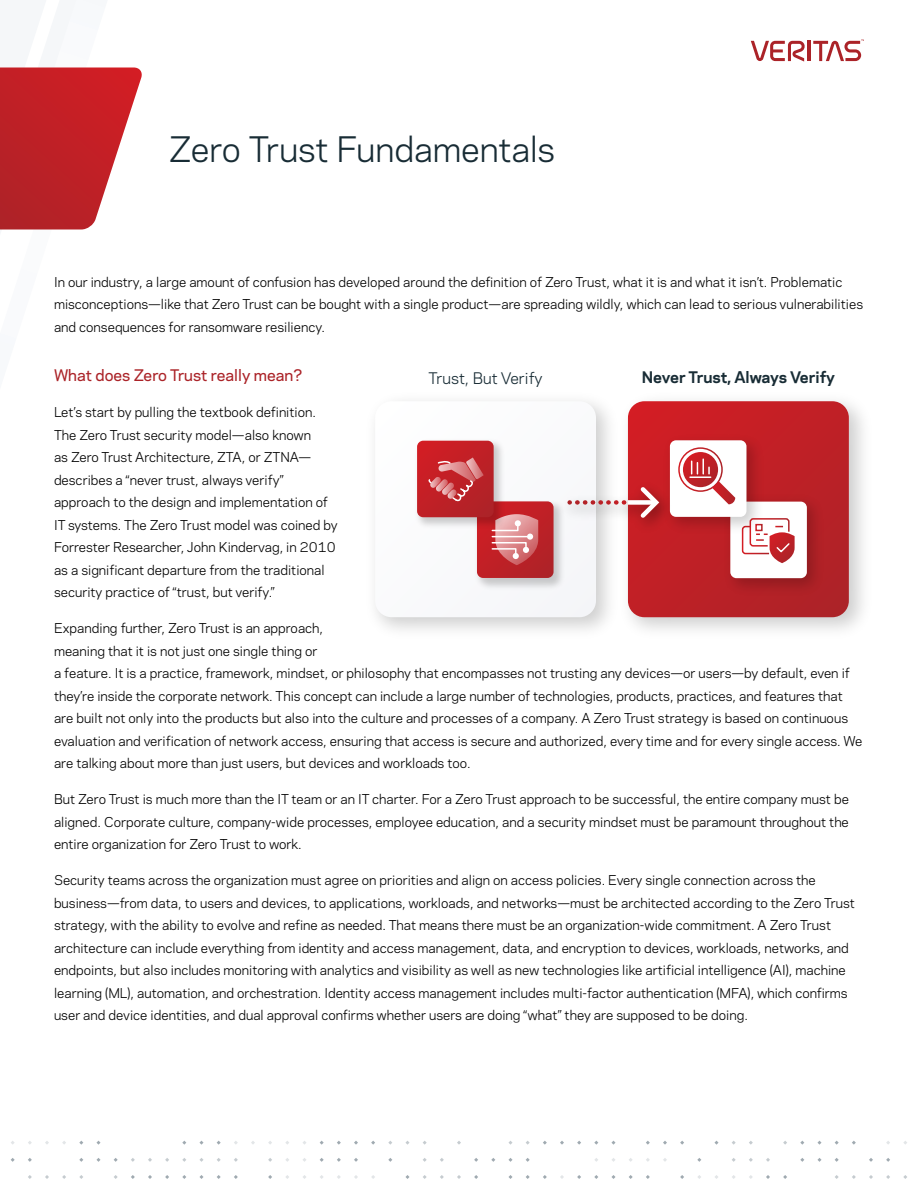
<style>
.page{position:relative;width:918px;height:1188px;background:#fff}
.page>*{position:absolute;margin:0;border:0;box-sizing:border-box;transform-origin:0 0}
.t1{font:33px "Polaris";letter-spacing:-.005em;color:#182c35}
.Paragraph_Title{font:500 15px "Polaris";color:#ab2328}
.t2{font:700 15px "Polaris";color:#182c35}
.t3{font:15px "Polaris";color:#182c35}
.Body_Copy{font:12.75px/22.5px "Polaris";color:#000}
</style>
<div class="page">
<hr style="left:808px;top:41px;width:3px;height:20px;background:#ab2328">
<svg style="left:751px;top:41px;width:54px;height:21px"></svg>
<svg style="left:813px;top:39px;width:51px;height:22px"></svg>
<svg style="left:0;top:67px;width:142px;height:163px"></svg>
<svg style="left:783px;top:1175px;width:4px;height:4px"></svg>
<svg style="left:766px;top:1158px;width:4px;height:4px"></svg>
<svg style="left:766px;top:1175px;width:4px;height:4px"></svg>
<svg style="left:749px;top:1158px;width:4px;height:4px"></svg>
<svg style="left:714px;top:1141px;width:5px;height:4px"></svg>
<svg style="left:697px;top:1158px;width:4px;height:4px"></svg>
<svg style="left:680px;top:1141px;width:4px;height:4px"></svg>
<svg style="left:680px;top:1175px;width:4px;height:4px"></svg>
<svg style="left:663px;top:1141px;width:4px;height:4px"></svg>
<svg style="left:646px;top:1141px;width:4px;height:4px"></svg>
<svg style="left:646px;top:1175px;width:4px;height:4px"></svg>
<svg style="left:629px;top:1175px;width:4px;height:4px"></svg>
<svg style="left:611px;top:1141px;width:5px;height:4px"></svg>
<svg style="left:611px;top:1175px;width:5px;height:4px"></svg>
<svg style="left:594px;top:1175px;width:4px;height:4px"></svg>
<svg style="left:577px;top:1141px;width:4px;height:4px"></svg>
<svg style="left:577px;top:1175px;width:4px;height:4px"></svg>
<svg style="left:560px;top:1141px;width:4px;height:4px"></svg>
<svg style="left:560px;top:1175px;width:4px;height:4px"></svg>
<svg style="left:543px;top:1141px;width:4px;height:4px"></svg>
<svg style="left:543px;top:1175px;width:4px;height:4px"></svg>
<svg style="left:526px;top:1158px;width:4px;height:4px"></svg>
<svg style="left:526px;top:1175px;width:4px;height:4px"></svg>
<svg style="left:508px;top:1141px;width:5px;height:4px"></svg>
<svg style="left:508px;top:1158px;width:5px;height:4px"></svg>
<svg style="left:508px;top:1175px;width:5px;height:4px"></svg>
<svg style="left:491px;top:1158px;width:4px;height:4px"></svg>
<svg style="left:474px;top:1158px;width:4px;height:4px"></svg>
<svg style="left:474px;top:1175px;width:4px;height:4px"></svg>
<svg style="left:457px;top:1141px;width:4px;height:4px"></svg>
<svg style="left:457px;top:1175px;width:4px;height:4px"></svg>
<svg style="left:440px;top:1158px;width:4px;height:4px"></svg>
<svg style="left:440px;top:1175px;width:4px;height:4px"></svg>
<svg style="left:423px;top:1175px;width:4px;height:4px"></svg>
<svg style="left:405px;top:1141px;width:5px;height:4px"></svg>
<svg style="left:405px;top:1175px;width:5px;height:4px"></svg>
<svg style="left:388px;top:1158px;width:4px;height:4px"></svg>
<svg style="left:371px;top:1141px;width:4px;height:4px"></svg>
<svg style="left:354px;top:1141px;width:4px;height:4px"></svg>
<svg style="left:354px;top:1158px;width:4px;height:4px"></svg>
<svg style="left:354px;top:1175px;width:4px;height:4px"></svg>
<svg style="left:337px;top:1141px;width:4px;height:4px"></svg>
<svg style="left:337px;top:1158px;width:4px;height:4px"></svg>
<svg style="left:320px;top:1158px;width:4px;height:4px"></svg>
<svg style="left:268px;top:1158px;width:4px;height:4px"></svg>
<svg style="left:268px;top:1175px;width:4px;height:4px"></svg>
<svg style="left:234px;top:1158px;width:4px;height:4px"></svg>
<svg style="left:234px;top:1175px;width:4px;height:4px"></svg>
<svg style="left:217px;top:1175px;width:4px;height:4px"></svg>
<svg style="left:199px;top:1141px;width:5px;height:4px"></svg>
<svg style="left:199px;top:1158px;width:5px;height:4px"></svg>
<svg style="left:199px;top:1175px;width:5px;height:4px"></svg>
<svg style="left:182px;top:1175px;width:4px;height:4px"></svg>
<svg style="left:165px;top:1158px;width:4px;height:4px"></svg>
<svg style="left:165px;top:1175px;width:4px;height:4px"></svg>
<svg style="left:148px;top:1158px;width:4px;height:4px"></svg>
<svg style="left:148px;top:1175px;width:4px;height:4px"></svg>
<svg style="left:131px;top:1158px;width:4px;height:4px"></svg>
<svg style="left:131px;top:1175px;width:4px;height:4px"></svg>
<svg style="left:114px;top:1158px;width:4px;height:4px"></svg>
<svg style="left:114px;top:1175px;width:4px;height:4px"></svg>
<svg style="left:96px;top:1141px;width:5px;height:4px"></svg>
<svg style="left:96px;top:1158px;width:5px;height:4px"></svg>
<svg style="left:79px;top:1158px;width:4px;height:4px"></svg>
<svg style="left:79px;top:1175px;width:4px;height:4px"></svg>
<svg style="left:62px;top:1175px;width:4px;height:4px"></svg>
<svg style="left:45px;top:1175px;width:4px;height:4px"></svg>
<svg style="left:28px;top:1158px;width:4px;height:4px"></svg>
<svg style="left:28px;top:1175px;width:4px;height:4px"></svg>
<svg style="left:11px;top:1158px;width:4px;height:4px"></svg>
<svg style="left:903px;top:1175px;width:4px;height:4px"></svg>
<svg style="left:886px;top:1158px;width:4px;height:4px"></svg>
<svg style="left:886px;top:1175px;width:4px;height:4px"></svg>
<svg style="left:869px;top:1158px;width:4px;height:4px"></svg>
<svg style="left:869px;top:1175px;width:4px;height:4px"></svg>
<svg style="left:852px;top:1141px;width:4px;height:4px"></svg>
<svg style="left:852px;top:1175px;width:4px;height:4px"></svg>
<svg style="left:835px;top:1158px;width:4px;height:4px"></svg>
<svg style="left:835px;top:1175px;width:4px;height:4px"></svg>
<svg style="left:817px;top:1141px;width:5px;height:4px"></svg>
<svg style="left:817px;top:1158px;width:5px;height:4px"></svg>
<svg style="left:800px;top:1158px;width:4px;height:4px"></svg>
<svg style="left:628px;top:401px;width:221px;height:216px"></svg>
<img style="left:718px;top:489px;width:113px;height:112px">
<div style="left:730px;top:502px;width:77px;height:76px;background:#fff;border-radius:6px"></div>
<svg style="left:741px;top:518px;width:54px;height:45px"></svg>
<img style="left:657px;top:427px;width:114px;height:113px">
<div style="left:670px;top:440px;width:76px;height:77px;background:#fff;border-radius:6px"></div>
<div style="left:678px;top:447px;width:45px;height:45px;border:2px solid #fff;border-radius:50%"></div>
<svg style="left:683px;top:452px;width:35px;height:35px"></svg>
<svg style="left:712px;top:481px;width:23px;height:23px"></svg>
<hr style="left:690px;top:476px;width:21px;height:2px;background:#fff">
<svg style="left:691px;top:459px;width:19px;height:15px"></svg>
<svg style="left:375px;top:401px;width:221px;height:216px"></svg>
<img style="left:472px;top:540px;width:97px;height:53px">
<img style="left:412px;top:436px;width:97px;height:97px">
<svg style="left:417px;top:441px;width:137px;height:137px"></svg>
<img style="left:554px;top:476px;width:126px;height:64px">
<svg style="left:570px;top:483px;width:92px;height:39px"></svg>
<div style="left:628px;top:500px;width:27px;height:5px;background:#fff"></div>
<h1 class="t1" style="left:169px;top:124px;width:388px">Zero Trust Fundamentals</h1>
<p class="Body_Copy" style="left:54px;top:270px;width:811px">In our industry, a large amount of confusion has developed around the definition of Zero Trust, what it is and what it isn’t. Problematic misconceptions—like that Zero Trust can be bought with a single product—are spreading wildly, which can lead to serious vulnerabilities and consequences for ransomware resiliency.</p>
<p class="Paragraph_Title" style="left:54px;top:364px;width:250px">What does Zero Trust really mean?</p>
<p class="Body_Copy" style="left:54px;top:401px;width:285px">Let’s start by pulling the textbook definition.<br>The Zero Trust security model—also known<br>as Zero Trust Architecture, ZTA, or ZTNA— describes a “never trust, always verify” approach to the design and implementation of IT systems. The Zero Trust model was coined by Forrester Researcher, John Kindervag, in 2010 as a significant departure from the traditional security practice of “trust, but verify.”</p>
<p class="Body_Copy" style="left:54px;top:617px;width:810px">Expanding further, Zero Trust is an approach,<br>meaning that it is not just one single thing or<br>a feature. It is a practice, framework, mindset, or philosophy that encompasses not trusting any devices—or users—by default, even if they’re inside the corporate network. This concept can include a large number of technologies, products, practices, and features that are built not only into the products but also into the culture and processes of a company. A Zero Trust strategy is based on continuous evaluation and verification of network access, ensuring that access is secure and authorized, every time and for every single access. We are talking about more than just users, but devices and workloads too.</p>
<p class="Body_Copy" style="left:54px;top:788px;width:796px;text-align:justify">But Zero Trust is much more than the IT team or an IT charter. For a Zero Trust approach to be successful, the entire company must be aligned. Corporate culture, company-wide processes, employee education, and a security mindset must be paramount throughout the entire organization for Zero Trust to work.</p>
<p class="Body_Copy" style="left:54px;top:869px;width:802px">Security teams across the organization must agree on priorities and align on access policies. Every single connection across the business—from data, to users and devices, to applications, workloads, and networks—must be architected according to the Zero Trust strategy, with the ability to evolve and refine as needed. That means there must be an organization-wide commitment. A Zero Trust architecture can include everything from identity and access management, data, and encryption to devices, workloads, networks, and endpoints, but also includes monitoring with analytics and visibility as well as new technologies like artificial intelligence (AI), machine learning (ML), automation, and orchestration. Identity access management includes multi-factor authentication (MFA), which confirms user and device identities, and dual approval confirms whether users are doing “what” they are supposed to be doing.</p>
<p class="t3" style="left:429px;top:367px;width:115px">Trust, But Verify</p>
<p class="t2" style="left:642px;top:366px;width:195px">Never Trust, Always Verify</p>
</div>
